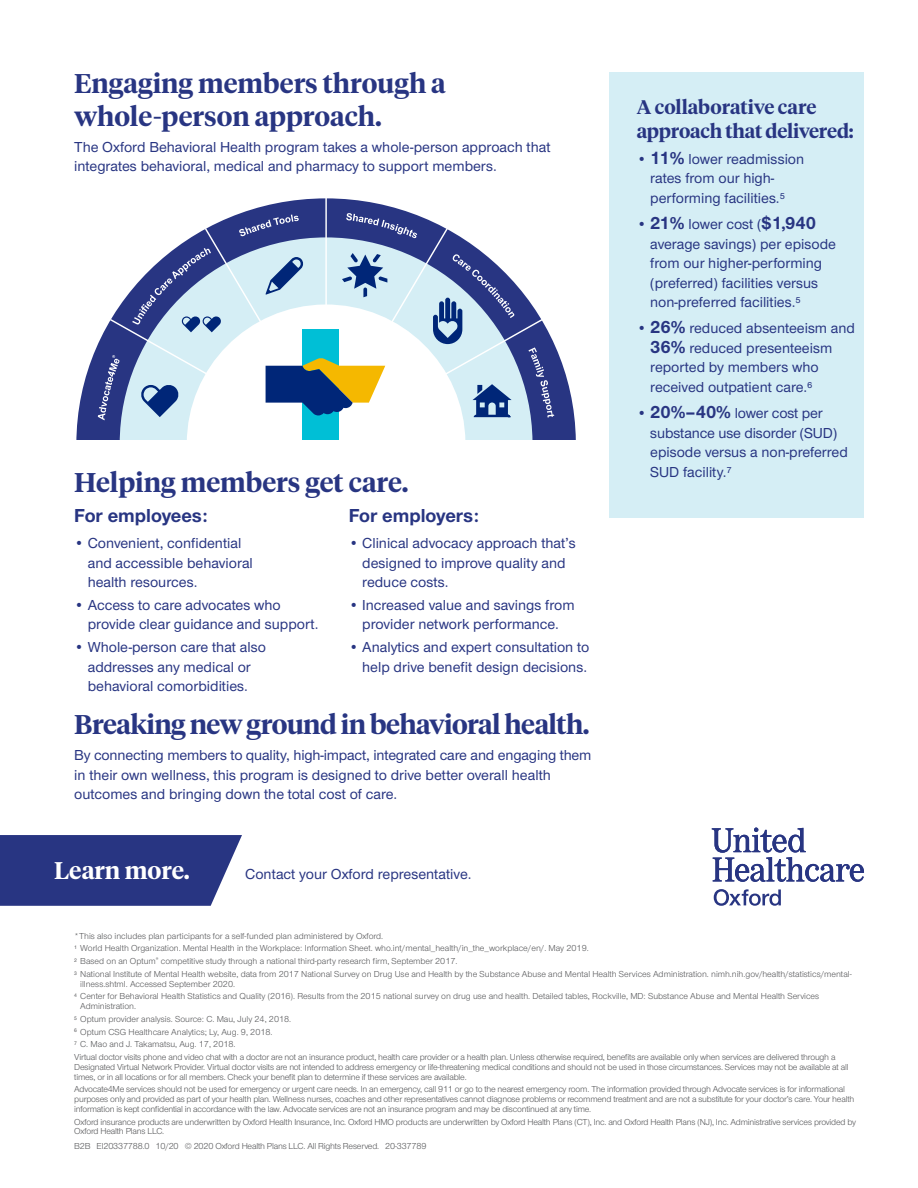
<style>
.page{position:relative;width:918px;height:1188px;background:#fff}
.page>*{position:absolute;margin:0;border:0;box-sizing:border-box;transform-origin:0 0}
.H4{font:600 27px/32.4px "UHC Serif Headline";color:#283582}
.H4-2{font:600 27px "UHC Serif Headline";letter-spacing:-.02em;color:#283582}
.CTA{font:600 24px "UHC Serif Headline";color:#fff}
.H5{font:600 19.5px/23.4px "UHC Serif Headline";letter-spacing:-.01em;color:#283582}
.H5-Sans{font:700 19.5px "UHC Sans";color:#283582}
.Body{font:500 15px/19.5px "UHC Sans";color:#283582}
.Disclaimer_Copyright{font:9px/9.8px "UHC Sans";letter-spacing:-.02em;color:#57585a}
.Disclaimer_Copyright-2{font:9px/9.8px "UHC Sans";color:#57585a}
.Footnotes{font:9px "UHC Sans";color:#57585a}
.s1{font-weight:700;font-size:18px}
</style>
<div class="page">
<svg style="left:76px;top:198px;width:500px;height:242px"></svg>
<svg style="left:120px;top:389px;width:413px;height:51px"></svg>
<hr style="left:325px;top:197px;width:2px;height:119px;background:#fff">
<svg style="left:108px;top:226px;width:436px;height:163px"></svg>
<svg style="left:239px;top:215px;width:60px;height:21px"></svg>
<svg style="left:346px;top:213px;width:71px;height:25px;background:#434e91"></svg>
<svg style="left:528px;top:347px;width:26px;height:71px;background:#424e91"></svg>
<div style="left:610px;top:72px;width:254px;height:445px;background:#d5eef5"></div>
<svg style="left:0;top:835px;width:242px;height:71px;background:#36428a"></svg>
<svg style="left:714px;top:889px;width:67px;height:17px"></svg>
<svg style="left:712px;top:828px;width:152px;height:54px"></svg>
<svg style="left:472px;top:384px;width:40px;height:33px"></svg>
<svg style="left:140px;top:384px;width:39px;height:33px"></svg>
<svg style="left:266px;top:257px;width:38px;height:38px"></svg>
<svg style="left:132px;top:248px;width:89px;height:84px;background:#7c8bb7"></svg>
<svg style="left:342px;top:253px;width:45px;height:44px;background:#8ba8c9"></svg>
<svg style="left:433px;top:254px;width:81px;height:90px;background:#7386b4"></svg>
<div style="left:302px;top:329px;width:37px;height:111px;background:#00bfd6"></div>
<svg style="left:266px;top:358px;width:119px;height:57px"></svg>
<svg style="left:98px;top:355px;width:21px;height:65px"></svg>
<p class="H4" style="left:74px;top:66px;width:373px">Engaging members through a whole-person approach.</p>
<p class="Body" style="left:74px;top:136px;width:478px">The Oxford Behavioral Health program takes a whole-person approach that integrates behavioral, medical and pharmacy to support members.</p>
<p class="H4" style="left:74px;top:465px;width:336px">Helping members get care.</p>
<p class="H5-Sans" style="left:74px;top:502px;width:135px">For employees:</p>
<p class="Body" style="left:88px;top:533px;width:167px;text-indent:-14px">• Convenient, confidential and accessible behavioral health resources.</p>
<p class="Body" style="left:88px;top:595px;width:232px;text-indent:-14px">• Access to care advocates who provide clear guidance and support.</p>
<p class="Body" style="left:74px;top:637px;width:193px;text-align:center">• Whole-person care that also addresses any medical or behavioral comorbidities.</p>
<p class="H5-Sans" style="left:349px;top:502px;width:132px">For employers:</p>
<p class="Body" style="left:362px;top:533px;width:215px;text-indent:-14px">• Clinical advocacy approach that’s designed to improve quality and reduce costs.</p>
<p class="Body" style="left:349px;top:595px;width:227px;text-align:center">• Increased value and savings from provider network performance.</p>
<p class="Body" style="left:349px;top:637px;width:242px;text-align:right">• Analytics and expert consultation to help drive benefit design decisions.</p>
<p class="H4-2" style="left:74px;top:706px;width:517px">Breaking new ground in behavioral health.</p>
<p class="Body" style="left:74px;top:745px;width:519px">By connecting members to quality, high-impact, integrated care and engaging them in their own wellness, this program is designed to drive better overall health outcomes and bringing down the total cost of care.</p>
<p class="CTA" style="left:54px;top:854px;width:137px">Learn more.</p>
<p class="Body" style="left:245px;top:863px;width:228px">Contact your Oxford representative.</p>
<p class="H5" style="left:637px;top:95px;width:219px">A collaborative care approach that delivered:</p>
<p class="Body" style="left:650px;top:149px;width:155px;text-indent:-14px">• <span class="s1">11%</span> lower readmission rates from our high&shy;performing facilities.⁵</p>
<p class="Body" style="left:650px;top:214px;width:187px;text-indent:-13px">• <span class="s1">21%</span> lower cost (<span class="s1">$1,940 </span>average savings) per episode from our higher-performing (preferred) facilities versus non-preferred facilities.⁵</p>
<p class="Body" style="left:650px;top:318px;width:206px;text-indent:-14px">• <span class="s1">26%</span> reduced absenteeism and<br><span class="s1">36%</span> reduced presenteeism reported by members who received outpatient care.⁶</p>
<p class="Body" style="left:650px;top:403px;width:199px;text-indent:-14px">• <span class="s1">20%–40%</span> lower cost per substance use disorder (SUD) episode versus a non-preferred<br>SUD facility.⁷</p>
<p class="Footnotes" style="left:74px;top:930px;width:311px">*This also includes plan participants for a self-funded plan administered by Oxford.</p>
<p class="Disclaimer_Copyright-2" style="left:74px;top:943px;width:516px"><sup>1</sup> World Health Organization. Mental Health in the Workplace: Information Sheet. who.int/mental_health/in_the_workplace/en/. May 2019.</p>
<p class="Disclaimer_Copyright-2" style="left:74px;top:956px;width:385px"><sup>2</sup> Based on an Optum<sup>®</sup> competitive study through a national third-party research firm, September 2017.</p>
<p class="Disclaimer_Copyright-2" style="left:80px;top:969px;width:773px;text-indent:-6px"><sup>3</sup> National Institute of Mental Health website, data from 2017 National Survey on Drug Use and Health by the Substance Abuse and Mental Health Services Administration. nimh.nih.gov/health/statistics/mental&shy;illness.shtml. Accessed September 2020.</p>
<p class="Disclaimer_Copyright-2" style="left:80px;top:991px;width:741px;text-indent:-6px"><sup>4</sup> Center for Behavioral Health Statistics and Quality (2016). Results from the 2015 national survey on drug use and health. Detailed tables, Rockville, MD: Substance Abuse and Mental Health Services<br>Administration.</p>
<p class="Disclaimer_Copyright-2" style="left:74px;top:1014px;width:219px"><sup>5</sup> Optum provider analysis. Source: C. Mau, July 24, 2018.</p>
<p class="Disclaimer_Copyright-2" style="left:74px;top:1026px;width:200px"><sup>6</sup> Optum CSG Healthcare Analytics; Ly, Aug. 9, 2018.</p>
<p class="Disclaimer_Copyright-2" style="left:74px;top:1039px;width:163px"><sup>7</sup> C. Mao and J. Takamatsu, Aug. 17, 2018.</p>
<p class="Disclaimer_Copyright" style="left:74px;top:1052px;width:776px">Virtual doctor visits phone and video chat with a doctor are not an insurance product, health care provider or a health plan. Unless otherwise required, benefits are available only when services are delivered through a<br>Designated Virtual Network Provider. Virtual doctor visits are not intended to address emergency or life-threatening medical conditions and should not be used in those circumstances. Services may not be available at all times, or in all locations or for all members. Check your benefit plan to determine if these services are available.</p>
<p class="Disclaimer_Copyright" style="left:74px;top:1084px;width:782px">Advocate4Me services should not be used for emergency or urgent care needs. In an emergency, call 911 or go to the nearest emergency room. The information provided through Advocate services is for informational purposes only and provided as part of your health plan. Wellness nurses, coaches and other representatives cannot diagnose problems or recommend treatment and are not a substitute for your doctor’s care. Your health information is kept confidential in accordance with the law. Advocate services are not an insurance program and may be discontinued at any time.</p>
<p class="Disclaimer_Copyright" style="left:74px;top:1116px;width:783px">Oxford insurance products are underwritten by Oxford Health Insurance, Inc. Oxford HMO products are underwritten by Oxford Health Plans (CT), Inc. and Oxford Health Plans (NJ), Inc. Administrative services provided by<br>Oxford Health Plans LLC.</p>
<p class="Disclaimer_Copyright" style="left:74px;top:1141px;width:354px">B2B EI20337788.0 10/20 © 2020 Oxford Health Plans LLC. All Rights Reserved. 20-337789</p>
</div>
